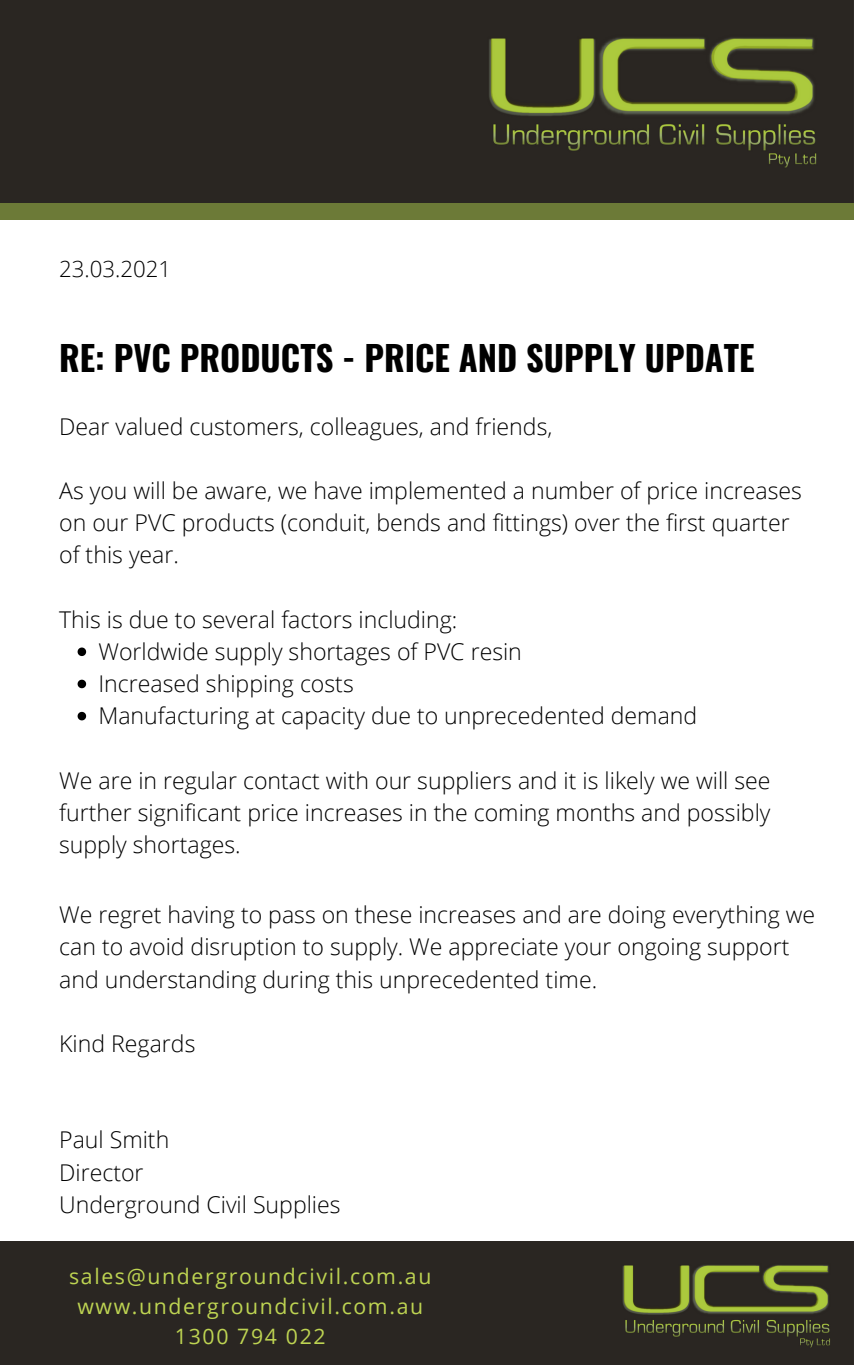
<style>
.page{position:relative;width:854px;height:1365px;background:#fff}
.page>*{position:absolute;margin:0;border:0;box-sizing:border-box;transform-origin:0 0}
.t1{font:700 34.48px "Oswald";color:#000}
.t2{font:300 23.1px/32.2px "Open Sans";color:#000}
.t3{font:300 22.22px "Open Sans";color:#000}
.t4{font:21.26px "Open Sans";letter-spacing:.08em;color:#bed452}
</style>
<div class="page">
<div style="left:0;top:1241px;width:853px;height:123px;background:#2a2622"></div>
<div style="left:0;top:0;width:853px;height:219px;background:#6c7a37"></div>
<div style="left:0;top:0;width:853px;height:202px;background:#2a2622"></div>
<img style="left:489px;top:38px;width:328px;height:130px">
<img style="left:622px;top:1265px;width:208px;height:83px">
<svg style="left:78px;top:647px;width:8px;height:9px"></svg>
<svg style="left:78px;top:679px;width:8px;height:9px"></svg>
<svg style="left:78px;top:712px;width:8px;height:8px"></svg>
<p class="t3" style="left:59px;top:253px;width:113px">23.03.2021</p>
<p class="t1" style="left:59px;top:330px;width:696px">RE: PVC PRODUCTS - PRICE AND SUPPLY UPDATE</p>
<p class="t2" style="left:59px;top:410px;width:494px">Dear valued customers, colleagues, and friends,</p>
<p class="t2" style="left:59px;top:474px;width:744px">As you will be aware, we have implemented a number of price increases on our PVC products (conduit, bends and fittings) over the first quarter of this year.</p>
<p class="t2" style="left:59px;top:602px;width:399px">This is due to several factors including:</p>
<p class="t2" style="left:98px;top:635px;width:424px">Worldwide supply shortages of PVC resin</p>
<p class="t2" style="left:98px;top:667px;width:256px">Increased shipping costs</p>
<p class="t2" style="left:98px;top:699px;width:600px">Manufacturing at capacity due to unprecedented demand</p>
<p class="t2" style="left:59px;top:763px;width:712px;text-align:justify">We are in regular contact with our suppliers and it is likely we will see further significant price increases in the coming months and possibly supply shortages.</p>
<p class="t2" style="left:59px;top:898px;width:757px">We regret having to pass on these increases and are doing everything we can to avoid disruption to supply. We appreciate your ongoing support and understanding during this unprecedented time.</p>
<p class="t2" style="left:59px;top:1026px;width:138px">Kind Regards</p>
<p class="t2" style="left:59px;top:1123px;width:112px">Paul Smith</p>
<p class="t2" style="left:59px;top:1155px;width:86px">Director</p>
<p class="t2" style="left:59px;top:1187px;width:283px">Underground Civil Supplies</p>
<p class="t4" style="left:69px;top:1261px;width:363px">sales@undergroundcivil.com.au</p>
<p class="t4" style="left:77px;top:1291px;width:347px">www.undergroundcivil.com.au</p>
<p class="t4" style="left:175px;top:1321px;width:152px">1300 794 022</p>
</div>
